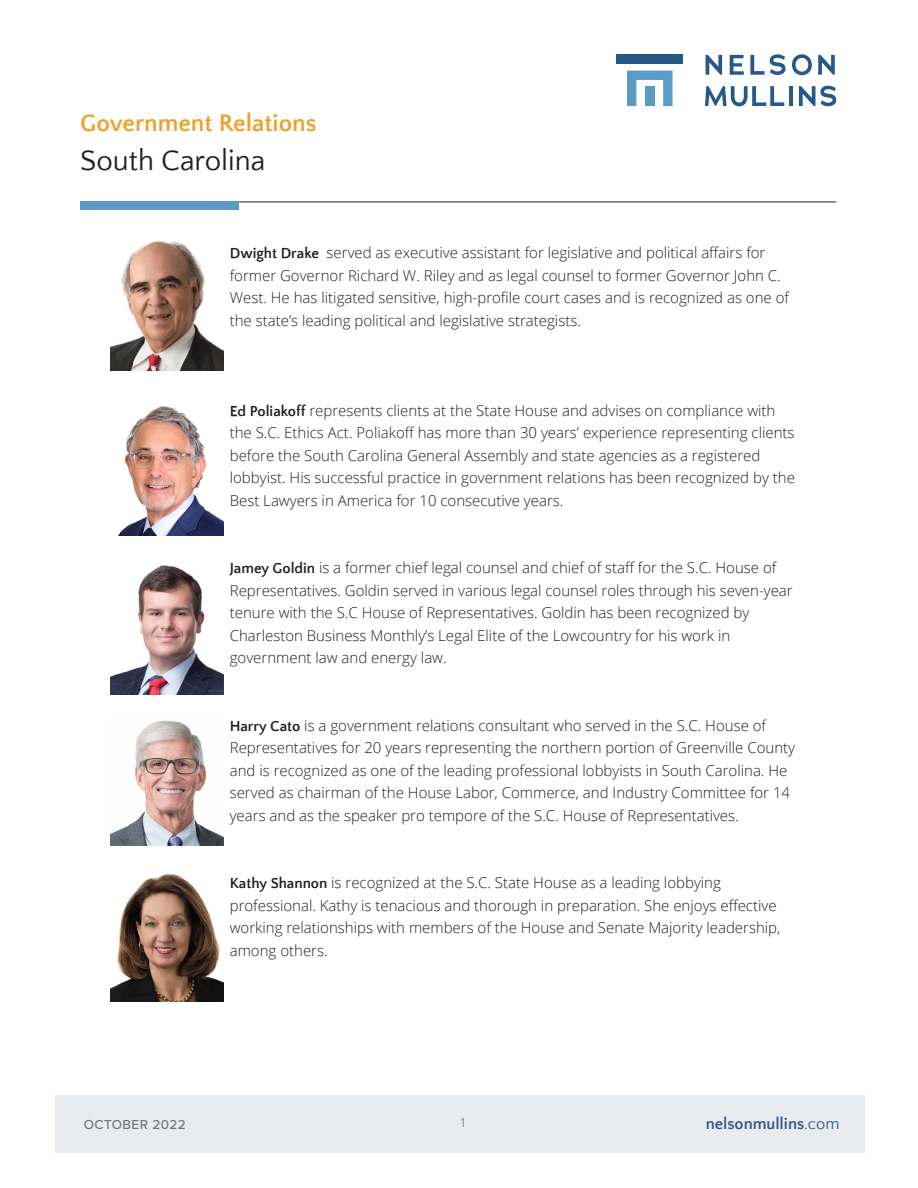
<style>
.page{position:relative;width:918px;height:1188px;background:#fff}
.page>*{position:absolute;margin:0;border:0;box-sizing:border-box;transform-origin:0 0}
.t1{font:29.4px "Quattrocento Sans";color:#231f20}
.t2{font:700 24.75px "Quattrocento Sans";color:#efa12f}
.t3{font:700 16.5px "Quattrocento Sans";color:#355989}
.t4{font:300 15px/22.5px "Open Sans";color:#231f20}
.t5{font:500 13.5px "Proxima Nova";letter-spacing:.03em;color:#767474}
.t6{font:300 13.5px "Proxima Nova";color:#767474}
.s1{font-family:"Quattrocento Sans";font-weight:700}
.s2{font-weight:400}
</style>
<div class="page">
<div style="left:55px;top:1095px;width:810px;height:57px;background:#e8ebf0"></div>
<div style="left:617px;top:54px;width:66px;height:10px;background:#265988"></div>
<svg style="left:706px;top:55px;width:16px;height:20px"></svg>
<svg style="left:730px;top:55px;width:14px;height:20px"></svg>
<svg style="left:750px;top:55px;width:14px;height:20px"></svg>
<svg style="left:770px;top:54px;width:16px;height:21px"></svg>
<svg style="left:792px;top:54px;width:20px;height:21px"></svg>
<svg style="left:818px;top:55px;width:17px;height:20px"></svg>
<svg style="left:705px;top:86px;width:79px;height:20px"></svg>
<hr style="left:789px;top:86px;width:4px;height:20px;background:#265988">
<svg style="left:799px;top:86px;width:37px;height:20px"></svg>
<svg style="left:627px;top:71px;width:46px;height:35px"></svg>
<div style="left:645px;top:87px;width:9px;height:19px;background:#5c9bc5"></div>
<hr style="left:80px;top:202px;width:756px;height:1px;background:#231f20">
<div style="left:80px;top:201px;width:158px;height:9px;background:#5c9bc5"></div>
<img style="left:110px;top:242px;width:113px;height:128px">
<img style="left:110px;top:565px;width:113px;height:129px">
<img style="left:110px;top:720px;width:113px;height:125px">
<img style="left:110px;top:874px;width:113px;height:127px">
<img style="left:118px;top:406px;width:105px;height:129px">
<h2 class="t2" style="left:80px;top:110px;width:238px">Government Relations</h2>
<h1 class="t1" style="left:80px;top:145px;width:187px">South Carolina</h1>
<p class="t4" style="left:230px;top:241px;width:561px"><span class="s1">Dwight Drake</span> served as executive assistant for legislative and political affairs for former Governor Richard W. Riley and as legal counsel to former Governor John C.<br>West. He has litigated sensitive, high-profile court cases and is recognized as one of the state’s leading political and legislative strategists.</p>
<p class="t4" style="left:230px;top:399px;width:567px"><span class="s1">Ed Poliakoff</span> represents clients at the State House and advises on compliance with the S.C. Ethics Act. Poliakoff has more than 30 years’ experience representing clients before the South Carolina General Assembly and state agencies as a registered lobbyist. His successful practice in government relations has been recognized by the Best Lawyers in America for 10 consecutive years.</p>
<p class="t4" style="left:230px;top:556px;width:564px"><span class="s1">Jamey Goldin</span> is a former chief legal counsel and chief of staff for the S.C. House of Representatives. Goldin served in various legal counsel roles through his seven-year tenure with the S.C House of Representatives. Goldin has been recognized by Charleston Business Monthly’s Legal Elite of the Lowcountry for his work in government law and energy law.</p>
<p class="t4" style="left:230px;top:714px;width:567px"><span class="s1">Harry Cato</span> is a government relations consultant who served in the S.C. House of Representatives for 20 years representing the northern portion of Greenville County and is recognized as one of the leading professional lobbyists in South Carolina. He served as chairman of the House Labor, Commerce, and Industry Committee for 14 years and as the speaker pro tempore of the S.C. House of Representatives.</p>
<p class="t4" style="left:230px;top:871px;width:552px"><span class="s1">Kathy Shannon</span> is recognized at the S.C. State House as a leading lobbying professional. Kathy is tenacious and thorough in preparation. She enjoys effective working relationships with members of the House and Senate Majority leadership, among others.</p>
<p class="t5" style="left:84px;top:1115px;width:104px">OCTOBER 2022</p>
<p class="t6" style="left:461px;top:1113px;width:6px">1</p>
<p class="t3" style="left:706px;top:1115px;width:135px">nelsonmullins<span class="s2">.com</span></p>
</div>
